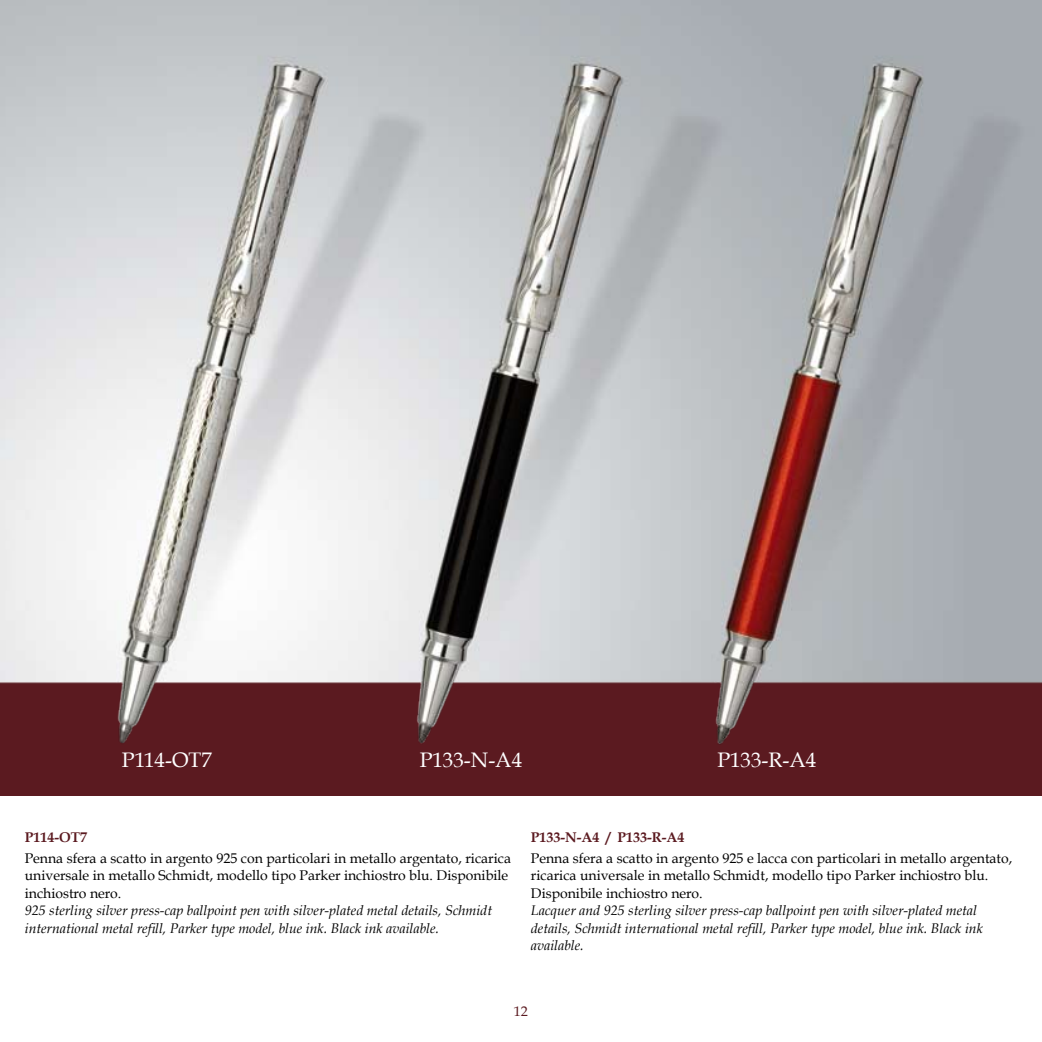
<style>
.page{position:relative;width:1042px;height:1042px;background:#fff}
.page>*{position:absolute;margin:0;border:0;box-sizing:border-box;transform-origin:0 0}
.t1{font:21px "Book Antiqua";color:#fff}
.t2{font:14px/17.5px "Book Antiqua";color:#000}
.t3{font:italic 14px/17.5px "Book Antiqua";color:#000}
.t4{font:700 14px "Book Antiqua";color:#5b1a20}
.t5{font:14px "Book Antiqua";color:#5b1a20}
</style>
<div class="page">
<div style="left:0;top:682px;width:1042px;height:114px;background:#5b1a20"></div>
<img style="left:0;top:0;width:1042px;height:745px">
<h1 class="t1" style="left:122px;top:747px;width:91px">P114-OT7</h1>
<h1 class="t1" style="left:420px;top:747px;width:104px">P133-N-A4</h1>
<h1 class="t1" style="left:717px;top:747px;width:101px">P133-R-A4</h1>
<p class="t4" style="left:25px;top:829px;width:64px">P114-OT7</p>
<p class="t2" style="left:25px;top:849px;width:488px">Penna sfera a scatto in argento 925 con particolari in metallo argentato, ricarica universale in metallo Schmidt, modello tipo Parker inchiostro blu. Disponibile inchiostro nero.</p>
<p class="t3" style="left:25px;top:902px;width:469px">925 sterling silver press-cap ballpoint pen with silver-plated metal details, Schmidt international metal refill, Parker type model, blue ink. Black ink available.</p>
<p class="t4" style="left:531px;top:829px;width:155px">P133-N-A4 / P133-R-A4</p>
<p class="t2" style="left:531px;top:849px;width:483px">Penna sfera a scatto in argento 925 e lacca con particolari in metallo argentato, ricarica universale in metallo Schmidt, modello tipo Parker inchiostro blu.<br>Disponibile inchiostro nero.</p>
<p class="t3" style="left:531px;top:902px;width:453px">Lacquer and 925 sterling silver press-cap ballpoint pen with silver-plated metal details, Schmidt international metal refill, Parker type model, blue ink. Black ink available.</p>
<p class="t5" style="left:514px;top:1003px;width:15px">12</p>
</div>
